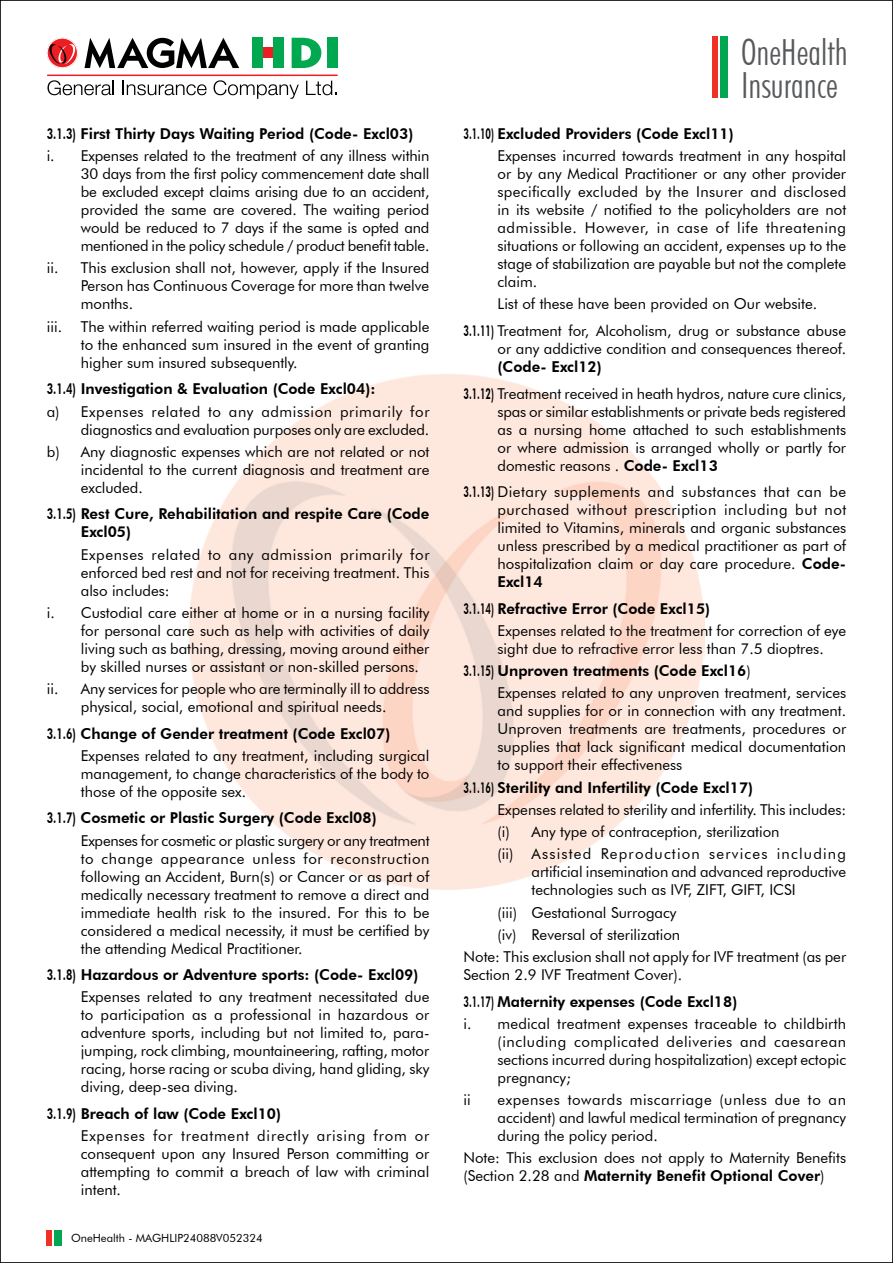
<style>
.page{position:relative;width:893px;height:1263px;background:#fff}
.page>*{position:absolute;margin:0;border:0;box-sizing:border-box;transform-origin:0 0}
.t1{font:300 condensed 36px/33px "Futura BT";color:#58595b}
.t2{font:15px/18px "Futura BT";color:#000;text-align:justify}
.t3{font:800 15px/18px "Futura BT";color:#000;scale:.7 1}
.t4{font:800 15px "Futura BT";color:#000;scale:.6 1}
.t5{font:11.25px "Futura BT";color:#000}
.s1{font-weight:800}
</style>
<div class="page">
<div style="left:720px;top:37px;width:8px;height:61px;background:#00a651"></div>
<div style="left:712px;top:37px;width:6px;height:61px;background:#ee3124"></div>
<div style="left:54px;top:1230px;width:8px;height:16px;background:#00a651"></div>
<div style="left:47px;top:1230px;width:5px;height:16px;background:#ee3124"></div>
<img style="left:189px;top:374px;width:515px;height:515px">
<svg style="left:85px;top:38px;width:154px;height:30px"></svg>
<svg style="left:47px;top:38px;width:31px;height:30px"></svg>
<div style="left:47px;top:38px;width:31px;height:30px;border:1px solid #fff;border-radius:50%"></div>
<svg style="left:49px;top:44px;width:26px;height:20px"></svg>
<svg style="left:292px;top:38px;width:29px;height:30px"></svg>
<div style="left:327px;top:38px;width:10px;height:30px;background:#00a850"></div>
<div style="left:273px;top:38px;width:10px;height:30px;background:#00a850"></div>
<div style="left:263px;top:48px;width:10px;height:10px;background:#ed1d24"></div>
<div style="left:252px;top:38px;width:11px;height:30px;background:#00a850"></div>
<svg style="left:47px;top:80px;width:67px;height:15px"></svg>
<svg style="left:123px;top:81px;width:84px;height:14px"></svg>
<svg style="left:214px;top:80px;width:85px;height:19px"></svg>
<svg style="left:306px;top:81px;width:31px;height:14px"></svg>
<hr style="left:48px;top:75px;width:289px;height:1px;background:#ed1d24">
<p class="t3" style="left:47px;top:125px;width:525px">3.1.3) First Thirty Days Waiting Period (Code- Excl03)</p>
<p class="t2" style="left:81px;top:147px;width:350px;text-indent:-34px">i. Expenses related to the treatment of any illness within 30 days from the first policy commencement date shall be excluded except claims arising due to an accident, provided the same are covered. The waiting period would be reduced to 7 days if the same is opted and mentioned in the policy schedule / product benefit table.</p>
<p class="t2" style="left:81px;top:259px;width:350px;text-indent:-34px">ii. This exclusion shall not, however, apply if the Insured Person has Continuous Coverage for more than twelve months.</p>
<p class="t2" style="left:81px;top:317px;width:350px;text-indent:-34px">iii. The within referred waiting period is made applicable to the enhanced sum insured in the event of granting higher sum insured subsequently.</p>
<p class="t3" style="left:47px;top:380px;width:471px">3.1.4) Investigation &amp; Evaluation (Code Excl04):</p>
<p class="t2" style="left:47px;top:402px;width:384px;text-align:right">a) Expenses related to any admission primarily for diagnostics and evaluation purposes only are excluded.</p>
<p class="t2" style="left:81px;top:442px;width:350px;text-indent:-34px">b) Any diagnostic expenses which are not related or not incidental to the current diagnosis and treatment are excluded.</p>
<p class="t3" style="left:81px;top:505px;width:500px;text-indent:-34px">3.1.5) Rest Cure, Rehabilitation and respite Care (Code<br>Excl05)</p>
<p class="t2" style="left:81px;top:545px;width:350px">Expenses related to any admission primarily for enforced bed rest and not for receiving treatment. This also includes:</p>
<p class="t2" style="left:81px;top:603px;width:350px;text-indent:-34px">i. Custodial care either at home or in a nursing facility for personal care such as help with activities of daily living such as bathing, dressing, moving around either by skilled nurses or assistant or non-skilled persons.</p>
<p class="t2" style="left:81px;top:680px;width:350px;text-indent:-34px">ii. Any services for people who are terminally ill to address physical, social, emotional and spiritual needs.</p>
<p class="t3" style="left:47px;top:724px;width:492px">3.1.6) Change of Gender treatment (Code Excl07)</p>
<p class="t2" style="left:81px;top:746px;width:350px">Expenses related to any treatment, including surgical management, to change characteristics of the body to those of the opposite sex.</p>
<p class="t3" style="left:47px;top:809px;width:473px">3.1.7) Cosmetic or Plastic Surgery (Code Excl08)</p>
<p class="t2" style="left:81px;top:831px;width:350px">Expenses for cosmetic or plastic surgery or any treatment to change appearance unless for reconstruction following an Accident, Burn(s) or Cancer or as part of medically necessary treatment to remove a direct and immediate health risk to the insured. For this to be considered a medical necessity, it must be certified by the attending Medical Practitioner.</p>
<p class="t3" style="left:47px;top:966px;width:533px">3.1.8) Hazardous or Adventure sports: (Code- Excl09)</p>
<p class="t2" style="left:81px;top:988px;width:350px">Expenses related to any treatment necessitated due to participation as a professional in hazardous or adventure sports, including but not limited to, para&shy;jumping, rock climbing, mountaineering, rafting, motor racing, horse racing or scuba diving, hand gliding, sky diving, deep-sea diving.</p>
<p class="t3" style="left:47px;top:1104px;width:336px">3.1.9) Breach of law (Code Excl10)</p>
<p class="t2" style="left:81px;top:1127px;width:350px">Expenses for treatment directly arising from or consequent upon any Insured Person committing or attempting to commit a breach of law with criminal intent.</p>
<p class="t5" style="left:71px;top:1231px;width:193px">OneHealth - MAGHLIP24088V052324</p>
<h1 class="t1" style="left:741px;top:35px;width:108px">OneHealth<br>Insurance</h1>
<p class="t4" style="left:463px;top:125px;width:452px">3.1.10) Excluded Providers (Code Excl11)</p>
<p class="t2" style="left:497px;top:147px;width:350px">Expenses incurred towards treatment in any hospital or by any Medical Practitioner or any other provider specifically excluded by the Insurer and disclosed in its website / notified to the policyholders are not admissible. However, in case of life threatening situations or following an accident, expenses up to the stage of stabilization are payable but not the complete claim.</p>
<p class="t2" style="left:463px;top:291px;width:384px;line-height:26.5px;text-align:center">List of these have been provided on Our website.<br><span class="s1">3.1.11)</span> Treatment for, Alcoholism, drug or substance abuse</p>
<p class="t2" style="left:497px;top:340px;width:350px">or any addictive condition and consequences thereof.</p>
<p class="t2" style="left:463px;top:353px;width:384px;line-height:26.5px;text-indent:34px"><span class="s1">(Code- Excl12)<br>3.1.12)</span> Treatment received in heath hydros, nature cure clinics,</p>
<p class="t2" style="left:497px;top:402px;width:350px">spas or similar establishments or private beds registered as a nursing home attached to such establishments or where admission is arranged wholly or partly for domestic reasons . <span class="s1">Code- Excl13</span></p>
<p class="t2" style="left:497px;top:483px;width:350px;text-indent:-34px"><span class="s1">3.1.13)</span> Dietary supplements and substances that can be purchased without prescription including but not limited to Vitamins, minerals and organic substances unless prescribed by a medical practitioner as part of hospitalization claim or day care procedure. <span class="s1">Code-Excl14</span></p>
<p class="t4" style="left:463px;top:599px;width:413px">3.1.14) Refractive Error (Code Excl15)</p>
<p class="t2" style="left:497px;top:621px;width:350px">Expenses related to the treatment for correction of eye sight due to refractive error less than 7.5 dioptres.</p>
<p class="t2" style="left:497px;top:659px;width:350px;line-height:22.2px;text-indent:-34px"><span class="s1">3.1.15) Unproven treatments (Code Excl16</span>)<br>Expenses related to any unproven treatment, services</p>
<p class="t2" style="left:497px;top:702px;width:350px">and supplies for or in connection with any treatment.<br>Unproven treatments are treatments, procedures or supplies that lack significant medical documentation to support their effectiveness</p>
<p class="t4" style="left:463px;top:778px;width:484px">3.1.16) Sterility and Infertility (Code Excl17)</p>
<p class="t2" style="left:497px;top:798px;width:350px;line-height:22.2px;text-align:left">Expenses related to sterility and infertility. This includes: (i) Any type of contraception, sterilization<br>(ii) Assisted Reproduction services including</p>
<p class="t2" style="left:532px;top:863px;width:316px">artificial insemination and advanced reproductive technologies such as IVF, ZIFT, GIFT, ICSI</p>
<p class="t2" style="left:498px;top:903px;width:180px">(iii) Gestational Surrogacy</p>
<p class="t2" style="left:498px;top:925px;width:184px">(iv) Reversal of sterilization</p>
<p class="t2" style="left:464px;top:948px;width:384px">Note: This exclusion shall not apply for IVF treatment (as per</p>
<p class="t2" style="left:464px;top:966px;width:220px">Section 2.9 IVF Treatment Cover).</p>
<p class="t4" style="left:463px;top:992px;width:458px">3.1.17) Maternity expenses (Code Excl18)</p>
<p class="t2" style="left:497px;top:1014px;width:350px;text-indent:-34px">i. medical treatment expenses traceable to childbirth (including complicated deliveries and caesarean sections incurred during hospitalization) except ectopic pregnancy;</p>
<p class="t2" style="left:463px;top:1091px;width:9px">ii</p>
<p class="t2" style="left:497px;top:1091px;width:350px">expenses towards miscarriage (unless due to an accident) and lawful medical termination of pregnancy during the policy period.</p>
<p class="t2" style="left:463px;top:1149px;width:384px">Note: This exclusion does not apply to Maternity Benefits (Section 2.28 and <span class="s1">Maternity Benefit Optional Cover</span>)</p>
</div>
